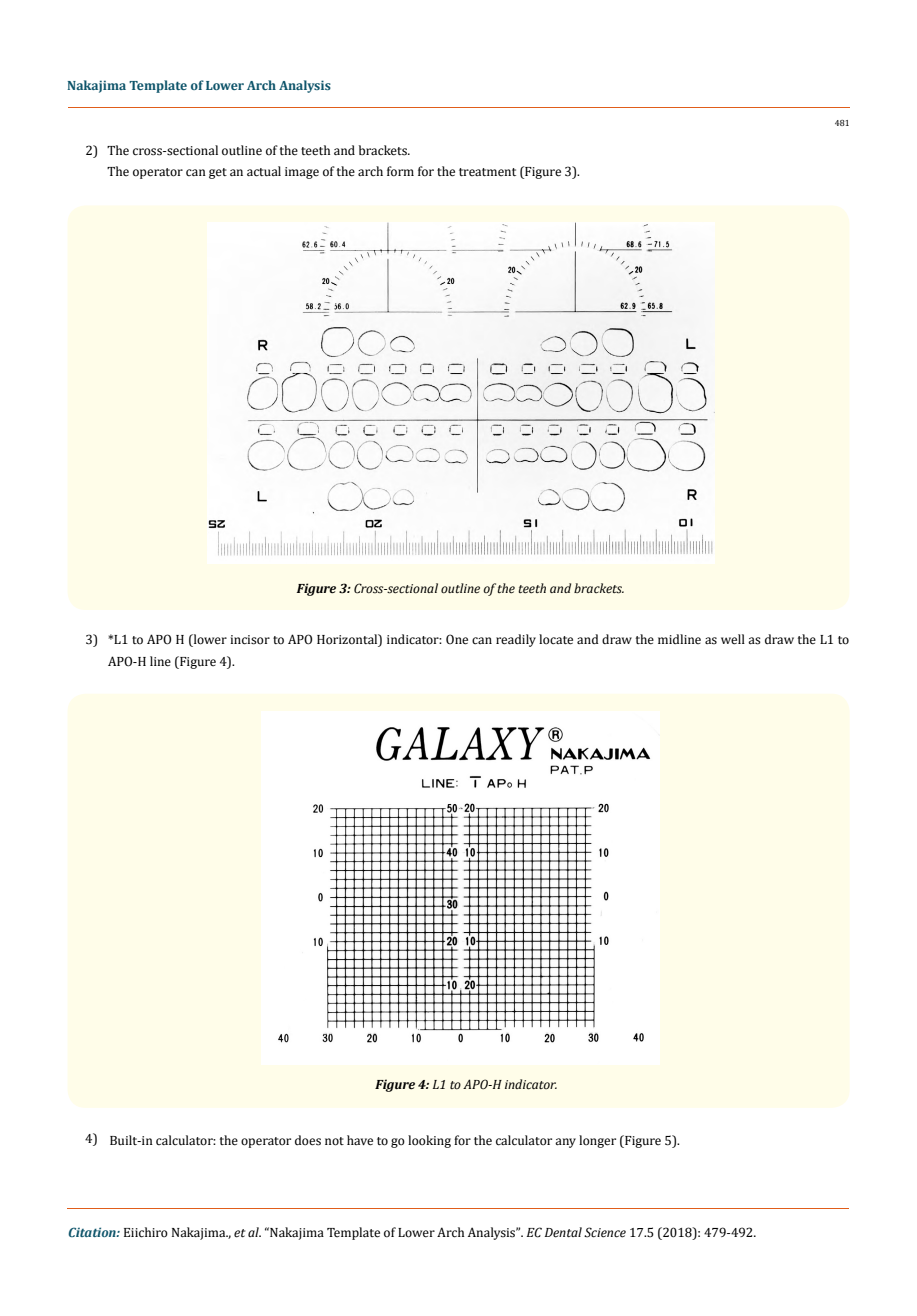
<style>
.page{position:relative;width:917px;height:1316px;background:#fff}
.page>*{position:absolute;margin:0;border:0;box-sizing:border-box;transform-origin:0 0}
.t1{font:13.5px/21px "Cambria";color:#000}
.t2{font:italic 13.5px "Cambria";color:#000}
.t3{font:700 13.5px "Cambria";color:#0e546a}
.t4{font:9px "Cambria";color:#000}
.s1{font-weight:700}
.s2{font-weight:700;font-style:italic;color:#0e546a}
.s3{font-style:italic}
.s4{font-size:13.35px}
</style>
<div class="page">
<hr style="left:68px;top:108px;width:781px;height:1px;background:#e05d1a">
<hr style="left:67px;top:1208px;width:782px;height:1px;background:#e05d1a">
<div style="left:68px;top:205px;width:781px;height:405px;background:#fffde9;border-radius:18px"></div>
<img style="left:207px;top:222px;width:507px;height:341px">
<div style="left:68px;top:693px;width:781px;height:414px;background:#fffde9;border-radius:18px"></div>
<img style="left:261px;top:711px;width:398px;height:353px">
<p class="t3" style="left:67px;top:76px;width:265px">Nakajima Template of Lower Arch Analysis</p>
<p class="t1" style="left:107px;top:140px;width:474px;text-indent:-22px">2) The cross-sectional outline of the teeth and brackets.<br>The operator can get an actual image of the arch form for the treatment (Figure 3).</p>
<p class="t4" style="left:834px;top:118px;width:16px">481</p>
<p class="t2" style="left:297px;top:578px;width:329px"><span class="s1">Figure 3:</span> Cross-sectional outline of the teeth and brackets.</p>
<p class="t1" style="left:108px;top:629px;width:743px;text-indent:-23px">3) *L1 to APO H (lower incisor to APO Horizontal) indicator: One can readily locate and draw the midline as well as draw the L1 to<br>APO-H line (Figure 4).</p>
<p class="t2" style="left:375px;top:1074px;width:184px"><span class="s1">Figure 4:</span> L1 to APO-H indicator.</p>
<p class="t1" style="left:85px;top:1129px;width:596px">4) Built-in calculator: the operator does not have to go looking for the calculator any longer (Figure 5).</p>
<p class="t1" style="left:68px;top:1222px;width:689px"><span class="s2">Citation:</span> Eiichiro Nakajima., <span class="s3">et al</span>. “Nakajima Template of Lower Arch Analysis”<span class="s4">.</span> <span class="s3">EC Dental Science</span> <span class="s4">17</span>.5 (2018): 479-492.</p>
</div>
